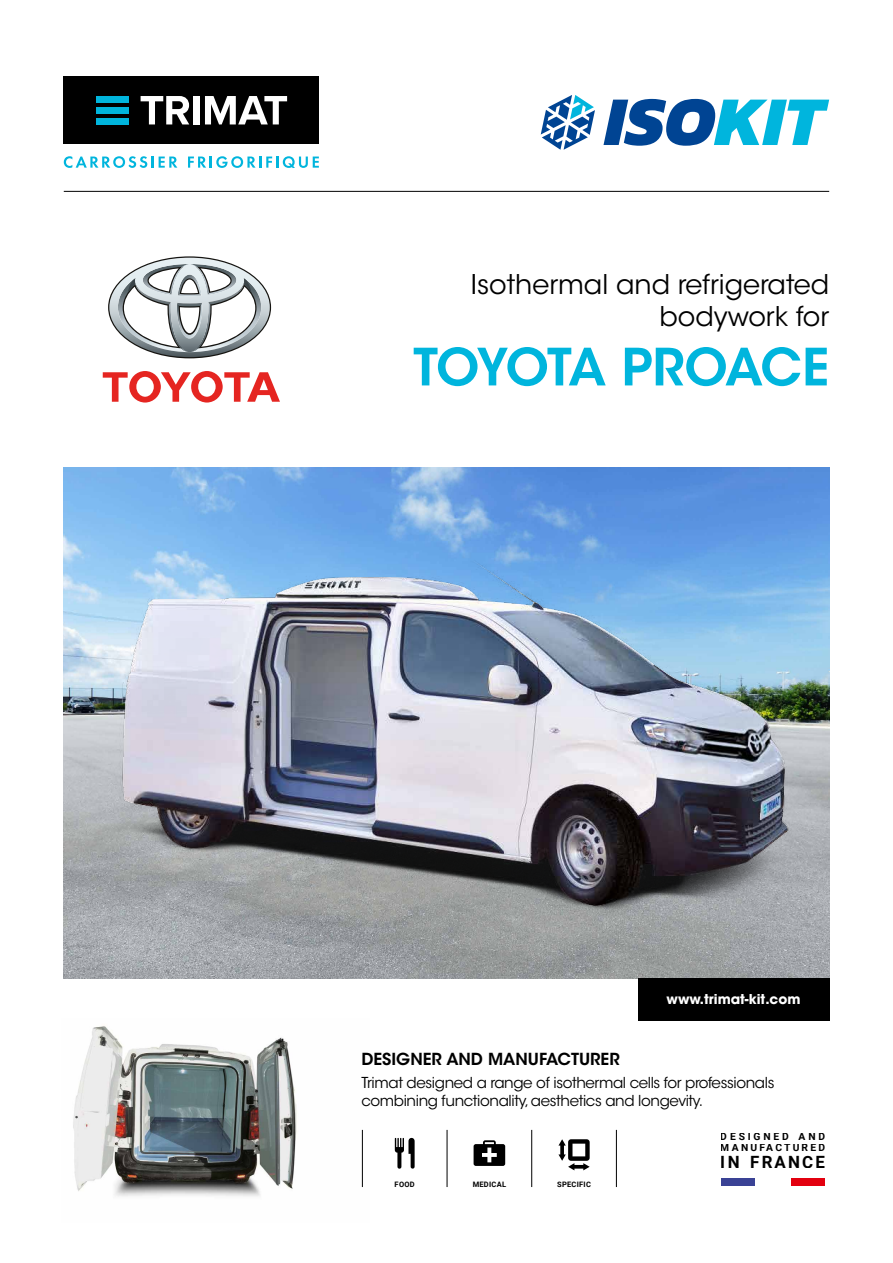
<style>
.page{position:relative;width:893px;height:1263px;background:#fff}
.page>*{position:absolute;margin:0;border:0;box-sizing:border-box;transform-origin:0 0}
.t1{font:600 51px "ITC Avant Garde Std";letter-spacing:-.045em;color:#00b5dd}
.t2{font:27px/32.4px "ITC Avant Garde Std";color:#000;text-align:right}
.t3{font:700 16.95px "Roboto";letter-spacing:.13em;color:#000}
.t4{font:600 16.5px "ITC Avant Garde Std";color:#000}
.t5{font:15px/18px "ITC Avant Garde Std";letter-spacing:-.025em;color:#000}
.t6{font:700 13.5px "ITC Avant Garde Std";color:#fff}
.t7{font:700 10.35px "Roboto";letter-spacing:.21em;color:#000}
.t8{font:700 10.35px "Roboto";letter-spacing:.27em;color:#000}
.t9{font:700 7.5px "Roboto";letter-spacing:.035em;color:#000}
</style>
<div class="page">
<img style="left:64px;top:468px;width:765px;height:510px">
<img style="left:73px;top:1104px;width:290px;height:93px">
<img style="left:74px;top:1026px;width:222px;height:165px">
<svg style="left:603px;top:99px;width:226px;height:47px"></svg>
<svg style="left:540px;top:95px;width:55px;height:55px"></svg>
<div style="left:64px;top:77px;width:255px;height:67px;background:#000"></div>
<div style="left:96px;top:96px;width:32px;height:6px;background:#00b5dd"></div>
<div style="left:96px;top:107px;width:32px;height:6px;background:#00b5dd"></div>
<div style="left:96px;top:118px;width:32px;height:6px;background:#00b5dd"></div>
<svg style="left:141px;top:96px;width:48px;height:28px"></svg>
<div style="left:193px;top:96px;width:6px;height:28px;background:#fff"></div>
<svg style="left:205px;top:96px;width:82px;height:28px"></svg>
<svg style="left:64px;top:156px;width:113px;height:12px"></svg>
<svg style="left:188px;top:156px;width:131px;height:12px"></svg>
<svg style="left:558px;top:1139px;width:32px;height:31px"></svg>
<svg style="left:395px;top:1137px;width:20px;height:32px"></svg>
<svg style="left:474px;top:1140px;width:31px;height:26px"></svg>
<hr style="left:362px;top:1130px;width:1px;height:57px;background:#000">
<hr style="left:447px;top:1130px;width:1px;height:57px;background:#000">
<hr style="left:531px;top:1130px;width:1px;height:57px;background:#000">
<hr style="left:616px;top:1130px;width:1px;height:57px;background:#000">
<hr style="left:64px;top:191px;width:765px;height:1px;background:#000">
<div style="left:638px;top:978px;width:191px;height:42px;background:#000"></div>
<div style="left:791px;top:1178px;width:34px;height:8px;background:#e3000f"></div>
<div style="left:721px;top:1178px;width:33px;height:8px;background:#3a4295"></div>
<svg style="left:103px;top:371px;width:177px;height:32px"></svg>
<svg style="left:108px;top:256px;width:163px;height:102px"></svg>
<img style="left:63px;top:502px;width:767px;height:475px">
<h2 class="t2" style="left:471px;top:268px;width:360px">Isothermal and refrigerated bodywork for</h2>
<h1 class="t1" style="left:413px;top:334px;width:417px">TOYOTA PROACE</h1>
<p class="t6" style="left:667px;top:990px;width:135px">www.trimat-kit.com</p>
<p class="t4" style="left:361px;top:1049px;width:260px">DESIGNER AND MANUFACTURER</p>
<p class="t5" style="left:361px;top:1073px;width:414px">Trimat designed a range of isothermal cells for professionals combining functionality, aesthetics and longevity.</p>
<p class="t9" style="left:395px;top:1179px;width:22px">FOOD</p>
<p class="t9" style="left:473px;top:1179px;width:35px">MEDICAL</p>
<p class="t9" style="left:557px;top:1179px;width:35px">SPECIFIC</p>
<p class="t8" style="left:721px;top:1129px;width:106px">DESIGNED AND</p>
<p class="t3" style="left:721px;top:1150px;width:106px">IN FRANCE</p>
<p class="t7" style="left:721px;top:1140px;width:106px">MANUFACTURED</p>
</div>
